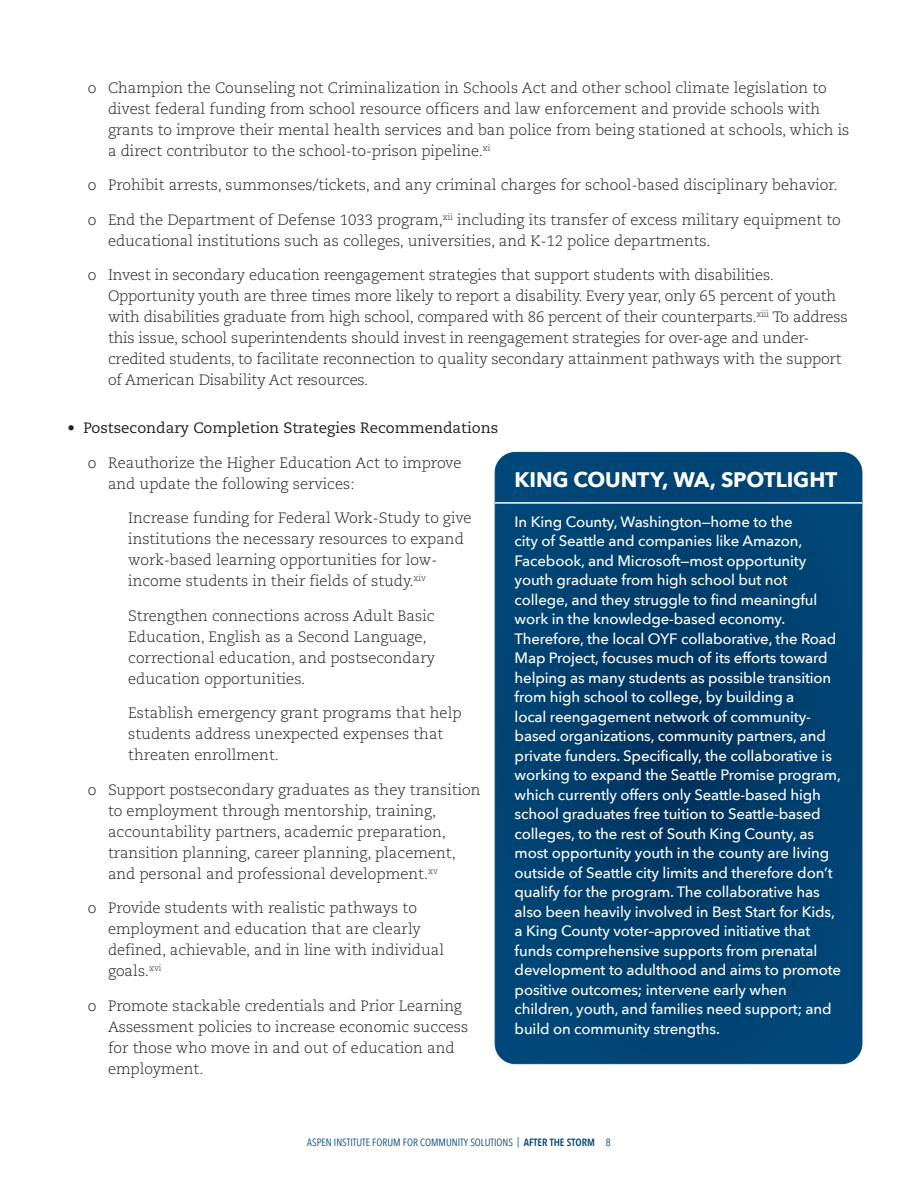
<style>
.page{position:relative;width:918px;height:1188px;background:#fff}
.page>*{position:absolute;margin:0;border:0;box-sizing:border-box;transform-origin:0 0}
.t1{font:700 21px "Avenir Next";letter-spacing:-.01em;color:#fff}
.t2{font:300 15px/21px "Caecilia LT Pro 45";color:#231f20}
.t3{font:500 15px/19.5px "Avenir Next";letter-spacing:-.01em;color:#fff}
.t4{font:15px "Caecilia LT Pro 55 Roman";color:#231f20}
.t5{font:10.5px "Avenir Next Condensed";color:#00497b}
.s1{font-weight:600}
</style>
<div class="page">
<svg style="left:495px;top:452px;width:367px;height:612px;background:#00406f"></svg>
<hr style="left:495px;top:502px;width:367px;height:2px;background:#fff">
<p class="t2" style="left:108px;top:77px;width:743px;text-indent:-20px">o Champion the Counseling not Criminalization in Schools Act and other school climate legislation to divest federal funding from school resource officers and law enforcement and provide schools with grants to improve their mental health services and ban police from being stationed at schools, which is a direct contributor to the school-to-prison pipeline.<sup>xi</sup></p>
<p class="t2" style="left:88px;top:174px;width:752px">o Prohibit arrests, summonses/tickets, and any criminal charges for school-based disciplinary behavior.</p>
<p class="t2" style="left:108px;top:209px;width:734px;text-indent:-20px">o End the Department of Defense 1033 program,<sup>xii</sup> including its transfer of excess military equipment to educational institutions such as colleges, universities, and K-12 police departments.</p>
<p class="t2" style="left:108px;top:264px;width:741px;text-indent:-20px">o Invest in secondary education reengagement strategies that support students with disabilities.<br>Opportunity youth are three times more likely to report a disability. Every year, only 65 percent of youth with disabilities graduate from high school, compared with 86 percent of their counterparts.<sup>xiii</sup> To address this issue, school superintendents should invest in reengagement strategies for over-age and under&shy;credited students, to facilitate reconnection to quality secondary attainment pathways with the support of American Disability Act resources.</p>
<p class="t4" style="left:68px;top:418px;width:432px">• Postsecondary Completion Strategies Recommendations</p>
<p class="t2" style="left:108px;top:452px;width:355px;text-indent:-20px">o Reauthorize the Higher Education Act to improve and update the following services:</p>
<p class="t2" style="left:128px;top:507px;width:345px">Increase funding for Federal Work-Study to give institutions the necessary resources to expand work-based learning opportunities for low&shy;income students in their fields of study.<sup>xiv</sup></p>
<p class="t2" style="left:128px;top:605px;width:308px">Strengthen connections across Adult Basic Education, English as a Second Language, correctional education, and postsecondary education opportunities.</p>
<p class="t2" style="left:128px;top:702px;width:335px">Establish emergency grant programs that help students address unexpected expenses that threaten enrollment.</p>
<p class="t2" style="left:108px;top:779px;width:374px;text-indent:-20px">o Support postsecondary graduates as they transition to employment through mentorship, training, accountability partners, academic preparation, transition planning, career planning, placement, and personal and professional development.<sup>xv</sup></p>
<p class="t2" style="left:108px;top:897px;width:338px;text-indent:-20px">o Provide students with realistic pathways to employment and education that are clearly defined, achievable, and in line with individual goals.<sup>xvi</sup></p>
<p class="t2" style="left:108px;top:995px;width:362px;text-indent:-20px">o Promote stackable credentials and Prior Learning Assessment policies to increase economic success for those who move in and out of education and employment.</p>
<h1 class="t1" style="left:515px;top:466px;width:324px">KING COUNTY, WA, SPOTLIGHT</h1>
<p class="t3" style="left:515px;top:512px;width:328px">In King County, Washington—home to the<br>city of Seattle and companies like Amazon, Facebook, and Microsoft—most opportunity youth graduate from high school but not college, and they struggle to find meaningful work in the knowledge-based economy.<br>Therefore, the local OYF collaborative, the Road Map Project, focuses much of its efforts toward helping as many students as possible transition from high school to college, by building a<br>local reengagement network of community&shy;based organizations, community partners, and private funders. Specifically, the collaborative is working to expand the Seattle Promise program, which currently offers only Seattle-based high school graduates free tuition to Seattle-based colleges, to the rest of South King County, as most opportunity youth in the county are living outside of Seattle city limits and therefore don’t qualify for the program. The collaborative has also been heavily involved in Best Start for Kids, a King County voter–approved initiative that funds comprehensive supports from prenatal development to adulthood and aims to promote positive outcomes; intervene early when children, youth, and families need support; and build on community strengths.</p>
<p class="t5" style="left:307px;top:1136px;width:305px">ASPEN INSTITUTE FORUM FOR COMMUNITY SOLUTIONS | <span class="s1">AFTER THE STORM</span> 8</p>
</div>
